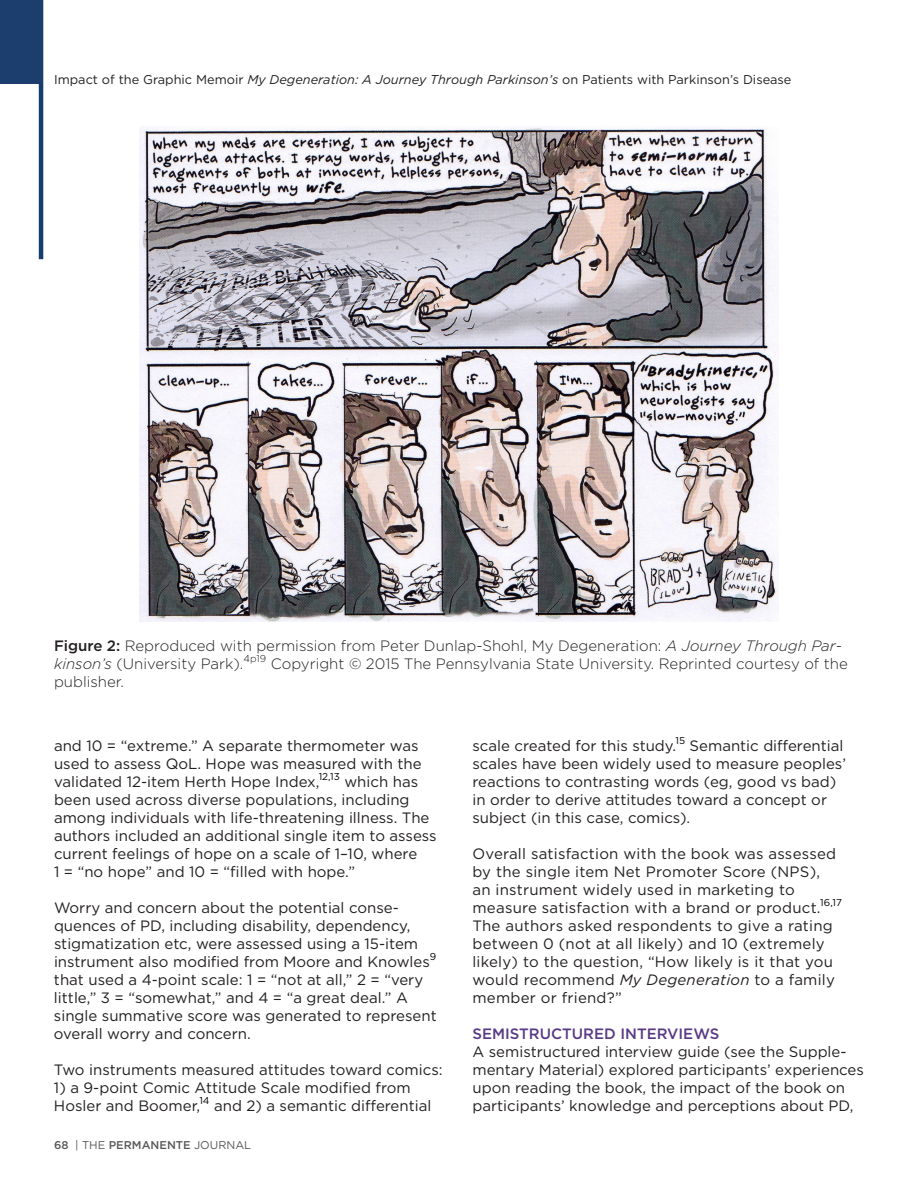
<style>
.page{position:relative;width:918px;height:1188px;background:#fff}
.page>*{position:absolute;margin:0;border:0;box-sizing:border-box;transform-origin:0 0}
.t1{font:15px/18px "Gotham";color:#231f20}
.t2{font:300 15px/18px "Gotham";color:#231f20}
.t3{font:500 15px "Gotham";color:#593985}
.t4{font:12.75px "Gotham";color:#231f20}
.t5{font:500 11.25px "Gotham";color:#57585a}
.t6{font:9.9px "Gotham";color:#000}
.t7{font:300 9.9px "Gotham";color:#231f20}
.s1{font-style:italic}
.s2{font-weight:500}
.s3{color:#000}
.s4{font-weight:400}
</style>
<div class="page">
<hr style="left:39px;top:0;width:4px;height:259px;background:#163d6f">
<div style="left:0;top:0;width:43px;height:84px;background:#1b3e6f"></div>
<img style="left:140px;top:126px;width:638px;height:495px">
<p class="t4" style="left:54px;top:71px;width:739px">Impact of the Graphic Memoir <span class="s1">My Degeneration: A Journey Through Parkinson’s</span> on Patients with Parkinson’s Disease</p>
<p class="t2" style="left:54px;top:636px;width:789px"><span class="s2">Figure 2:</span> Reproduced with permission from Peter Dunlap-Shohl, My Degeneration: <span class="s1">A Journey Through Par&shy;kinson’s</span> (University Park).</p>
<p class="t7" style="left:243px;top:653px;width:24px"><span class="s3">4</span>p19</p>
<p class="t2" style="left:271px;top:654px;width:578px">Copyright © 2015 The Pennsylvania State University. Reprinted courtesy of the</p>
<p class="t2" style="left:54px;top:672px;width:71px">publisher.</p>
<p class="t1" style="left:54px;top:736px;width:369px">and 10 = “extreme.” A separate thermometer was used to assess QoL. Hope was measured with the validated 12-item Herth Hope Index,</p>
<p class="t6" style="left:319px;top:770px;width:23px">12,13</p>
<p class="t1" style="left:54px;top:772px;width:384px;text-indent:290px">which has been used across diverse populations, including among individuals with life-threatening illness. The authors included an additional single item to assess current feelings of hope on a scale of 1–10, where<br>1 = “no hope” and 10 = “filled with hope.”</p>
<p class="t1" style="left:54px;top:898px;width:377px">Worry and concern about the potential conse&shy;quences of PD, including disability, dependency, stigmatization etc, were assessed using a 15-item instrument also modified from Moore and Knowles</p>
<p class="t6" style="left:430px;top:950px;width:8px">9</p>
<p class="t1" style="left:54px;top:970px;width:384px">that used a 4-point scale: 1 = “not at all,” 2 = “very little,” 3 = “somewhat,” and 4 = “a great deal.” A single summative score was generated to represent overall worry and concern.</p>
<p class="t1" style="left:54px;top:1060px;width:390px">Two instruments measured attitudes toward comics:</p>
<p class="t1" style="left:54px;top:1078px;width:358px">1) a 9-point Comic Attitude Scale modified from<br>Hosler and Boomer,</p>
<p class="t6" style="left:199px;top:1094px;width:12px">14</p>
<p class="t1" style="left:214px;top:1096px;width:219px">and 2) a semantic differential</p>
<p class="t5" style="left:54px;top:1138px;width:199px">68 <span class="s4">| THE</span> PERMANENTE <span class="s4">JOURNAL</span></p>
<p class="t1" style="left:473px;top:736px;width:205px">scale created for this study.</p>
<p class="t6" style="left:675px;top:734px;width:11px">15</p>
<p class="t1" style="left:472px;top:736px;width:375px;text-indent:217px">Semantic differential scales have been widely used to measure peoples’ reactions to contrasting words (eg, good vs bad) in order to derive attitudes toward a concept or subject (in this case, comics).</p>
<p class="t1" style="left:472px;top:844px;width:365px">Overall satisfaction with the book was assessed by the single item Net Promoter Score (NPS), an instrument widely used in marketing to measure satisfaction with a brand or product.</p>
<p class="t6" style="left:820px;top:896px;width:24px">16,17</p>
<p class="t1" style="left:472px;top:916px;width:364px">The authors asked respondents to give a rating between 0 (not at all likely) and 10 (extremely likely) to the question, “How likely is it that you would recommend <span class="s1">My Degeneration</span> to a family member or friend?”</p>
<p class="t3" style="left:472px;top:1024px;width:248px">SEMISTRUCTURED INTERVIEWS</p>
<p class="t1" style="left:472px;top:1042px;width:393px">A semistructured interview guide (see the Supple&shy;mentary Material) explored participants’ experiences upon reading the book, the impact of the book on participants’ knowledge and perceptions about PD,</p>
</div>
